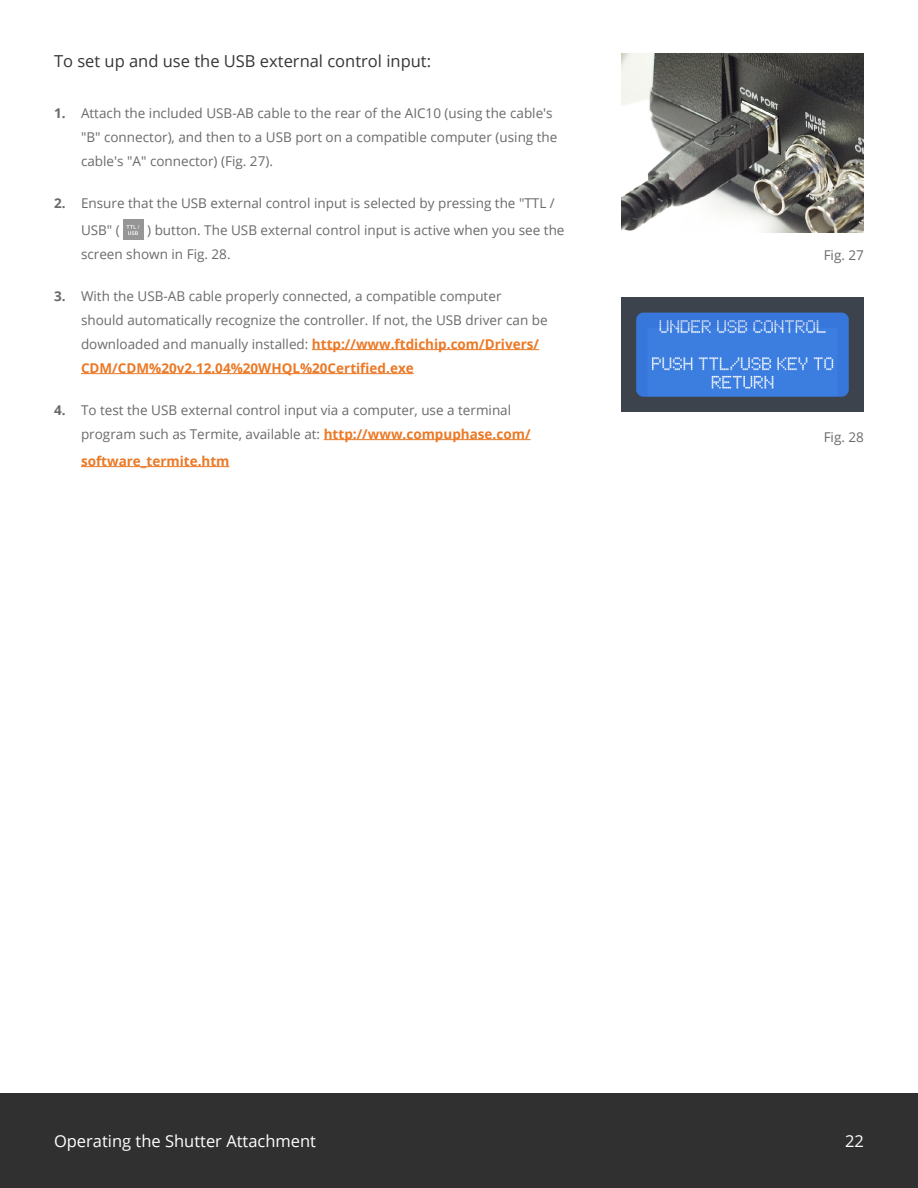
<style>
.page{position:relative;width:918px;height:1188px;background:#fff}
.page>*{position:absolute;margin:0;border:0;box-sizing:border-box;transform-origin:0 0}
.t1{font:16.5px "Open Sans";color:#373636}
.t2{font:16.5px "Open Sans";color:#fff}
.t3{font:13.5px/24px "Open Sans";color:#6c6969}
.t4{font:700 13.5px "Open Sans";color:#eb7926}
.s1{font-weight:700}
.s2{font-weight:700;color:#eb7926}
</style>
<div class="page">
<div style="left:0;top:1094px;width:918px;height:94px;background:#303030"></div>
<hr style="left:312px;top:349px;width:227px;height:1px;background:#eb7926">
<hr style="left:81px;top:373px;width:333px;height:1px;background:#eb7926">
<hr style="left:324px;top:439px;width:207px;height:1px;background:#eb7926">
<hr style="left:81px;top:466px;width:149px;height:1px;background:#eb7926">
<div style="left:123px;top:220px;width:21px;height:20px;background:#969696"></div>
<svg style="left:126px;top:225px;width:13px;height:10px"></svg>
<img style="left:621px;top:54px;width:243px;height:178px">
<img style="left:621px;top:297px;width:243px;height:114px">
<p class="t1" style="left:54px;top:49px;width:379px">To set up and use the USB external control input:</p>
<p class="t3" style="left:81px;top:100px;width:478px;text-indent:-27px"><span class="s1">1.</span> Attach the included USB-AB cable to the rear of the AIC10 (using the cable's "B" connector), and then to a USB port on a compatible computer (using the cable's "A" connector) (Fig. 27).</p>
<p class="t3" style="left:81px;top:189px;width:475px;line-height:27px;text-indent:-27px"><span class="s1">2.</span> Ensure that the USB external control input is selected by pressing the "TTL /<br>USB" (</p>
<p class="t3" style="left:81px;top:217px;width:485px;text-indent:66px">) button. The USB external control input is active when you see the screen shown in Fig. 28.</p>
<p class="t3" style="left:81px;top:283px;width:468px;text-indent:-27px"><span class="s1">3.</span> With the USB-AB cable properly connected, a compatible computer should automatically recognize the controller. If not, the USB driver can be downloaded and manually installed: <span class="s2">http://www.ftdichip.com/Drivers/ CDM/CDM%20v2.12.04%20WHQL%20Certified.exe</span></p>
<p class="t3" style="left:81px;top:397px;width:451px;text-indent:-27px"><span class="s1">4.</span> To test the USB external control input via a computer, use a terminal program such as Termite, available at: <span class="s2">http://www.compuphase.com/</span></p>
<p class="t4" style="left:81px;top:451px;width:150px">software_termite.htm</p>
<p class="t3" style="left:824px;top:243px;width:42px">Fig. 27</p>
<p class="t3" style="left:824px;top:425px;width:42px">Fig. 28</p>
<p class="t2" style="left:54px;top:1129px;width:264px">Operating the Shutter Attachment</p>
<p class="t2" style="left:845px;top:1129px;width:20px">22</p>
</div>
